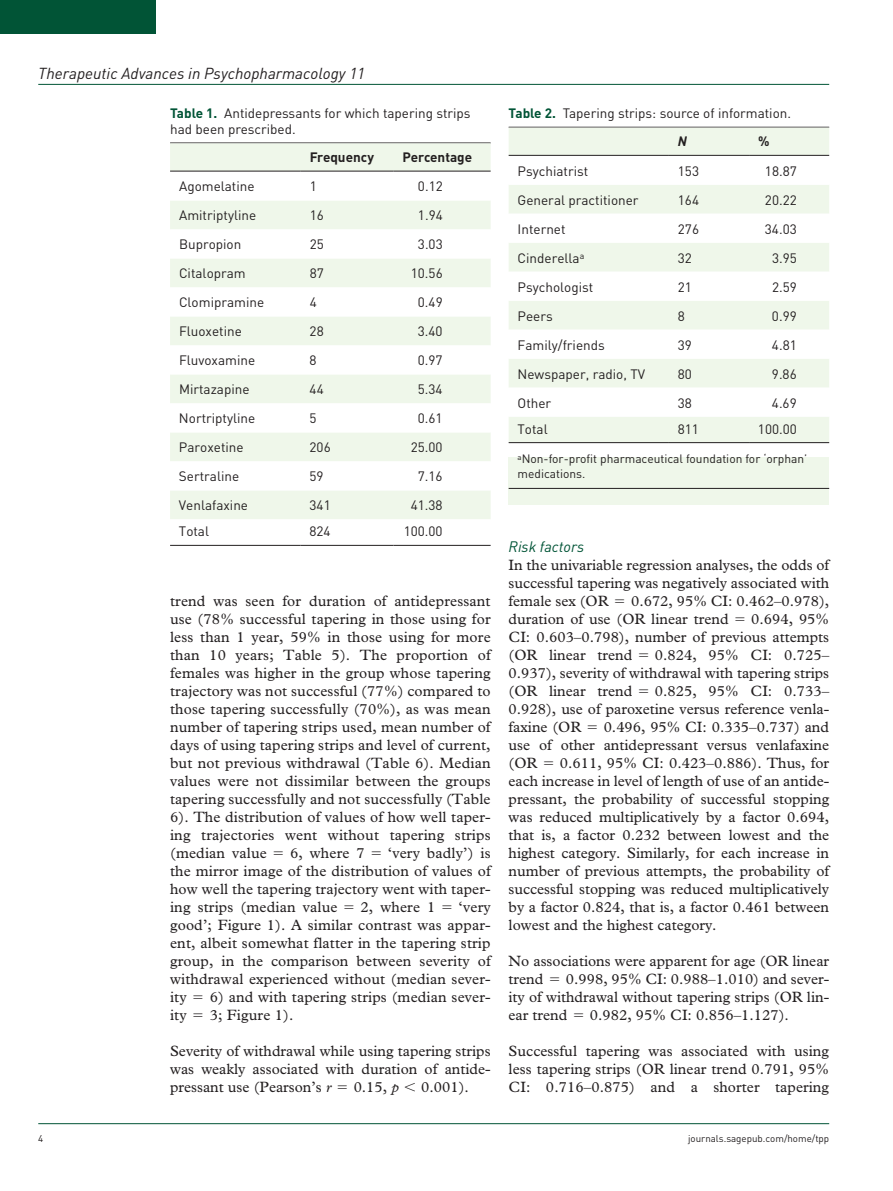
<style>
.page{position:relative;width:893px;height:1191px;background:#fff}
.page>*{position:absolute;margin:0;border:0;box-sizing:border-box;transform-origin:0 0}
.t1{font:italic 15.75px "DIN";color:#231f20}
.t2{font:15px/18px "Plantin Std";color:#231f20;text-align:justify}
.t3{font:italic 15px "DIN";color:#015436}
.t4{font:13.5px/15.8px "DIN";color:#231f20}
.t5{font:700 13.5px "DIN";color:#231f20}
.t6{font:12px/14.2px "DIN";color:#231f20}
.t7{font:9.75px "DIN";color:#231f20}
.s1{font-weight:700;color:#015436}
.s2{font-style:italic}
.s3{font-weight:700;font-style:italic}
</style>
<div class="page">
<hr style="left:38px;top:84px;width:791px;height:1px;background:#015436">
<hr style="left:38px;top:1123px;width:791px;height:1px;background:#015436">
<div style="left:0;top:0;width:155px;height:34px;background:#015436"></div>
<div style="left:509px;top:457px;width:320px;height:47px;background:#eff7ea"></div>
<svg style="left:170px;top:143px;width:321px;height:28px;background:#ebf2e6"></svg>
<svg style="left:170px;top:201px;width:321px;height:344px"></svg>
<hr style="left:170px;top:171px;width:131px;height:1px;background:#231f20">
<hr style="left:301px;top:171px;width:93px;height:1px;background:#231f20">
<hr style="left:394px;top:171px;width:97px;height:1px;background:#231f20">
<hr style="left:170px;top:545px;width:131px;height:1px;background:#231f20">
<hr style="left:301px;top:545px;width:93px;height:1px;background:#231f20">
<hr style="left:394px;top:545px;width:97px;height:1px;background:#231f20">
<hr style="left:509px;top:127px;width:320px;height:1px;background:#231f20">
<hr style="left:509px;top:488px;width:320px;height:1px;background:#231f20">
<div style="left:509px;top:128px;width:320px;height:314px;background:#eff7ea"></div>
<svg style="left:509px;top:156px;width:320px;height:260px"></svg>
<hr style="left:509px;top:155px;width:160px;height:1px;background:#231f20">
<hr style="left:669px;top:155px;width:80px;height:1px;background:#231f20">
<hr style="left:749px;top:155px;width:80px;height:1px;background:#231f20">
<hr style="left:509px;top:442px;width:160px;height:1px;background:#231f20">
<hr style="left:669px;top:442px;width:80px;height:1px;background:#231f20">
<hr style="left:749px;top:442px;width:80px;height:1px;background:#231f20">
<p class="t1" style="left:38px;top:63px;width:328px">Therapeutic Advances in Psychopharmacology 11</p>
<p class="t4" style="left:170px;top:105px;width:302px"><span class="s1">Table 1.</span> Antidepressants for which tapering strips had been prescribed.</p>
<p class="t5" style="left:310px;top:148px;width:66px">Frequency</p>
<p class="t5" style="left:403px;top:148px;width:71px">Percentage</p>
<p class="t4" style="left:179px;top:178px;width:77px">Agomelatine</p>
<p class="t4" style="left:310px;top:178px;width:9px">1</p>
<p class="t4" style="left:418px;top:178px;width:26px">0.12</p>
<p class="t4" style="left:179px;top:207px;width:79px">Amitriptyline</p>
<p class="t4" style="left:310px;top:207px;width:16px">16</p>
<p class="t4" style="left:418px;top:207px;width:26px">1.94</p>
<p class="t4" style="left:179px;top:236px;width:64px">Bupropion</p>
<p class="t4" style="left:310px;top:236px;width:16px">25</p>
<p class="t4" style="left:418px;top:236px;width:26px">3.03</p>
<p class="t4" style="left:179px;top:265px;width:68px">Citalopram</p>
<p class="t4" style="left:310px;top:265px;width:16px">87</p>
<p class="t4" style="left:411px;top:265px;width:33px">10.56</p>
<p class="t4" style="left:179px;top:294px;width:87px">Clomipramine</p>
<p class="t4" style="left:310px;top:294px;width:9px">4</p>
<p class="t4" style="left:418px;top:294px;width:26px">0.49</p>
<p class="t4" style="left:179px;top:323px;width:64px">Fluoxetine</p>
<p class="t4" style="left:310px;top:323px;width:16px">28</p>
<p class="t4" style="left:418px;top:323px;width:26px">3.40</p>
<p class="t4" style="left:179px;top:352px;width:78px">Fluvoxamine</p>
<p class="t4" style="left:310px;top:352px;width:9px">8</p>
<p class="t4" style="left:418px;top:352px;width:26px">0.97</p>
<p class="t4" style="left:179px;top:381px;width:72px">Mirtazapine</p>
<p class="t4" style="left:310px;top:381px;width:16px">44</p>
<p class="t4" style="left:418px;top:381px;width:26px">5.34</p>
<p class="t4" style="left:179px;top:410px;width:78px">Nortriptyline</p>
<p class="t4" style="left:310px;top:410px;width:9px">5</p>
<p class="t4" style="left:418px;top:410px;width:26px">0.61</p>
<p class="t4" style="left:179px;top:439px;width:66px">Paroxetine</p>
<p class="t4" style="left:310px;top:439px;width:23px">206</p>
<p class="t4" style="left:411px;top:439px;width:33px">25.00</p>
<p class="t4" style="left:179px;top:468px;width:62px">Sertraline</p>
<p class="t4" style="left:310px;top:468px;width:16px">59</p>
<p class="t4" style="left:418px;top:468px;width:26px">7.16</p>
<p class="t4" style="left:179px;top:497px;width:71px">Venlafaxine</p>
<p class="t4" style="left:310px;top:497px;width:23px">341</p>
<p class="t4" style="left:411px;top:497px;width:33px">41.38</p>
<p class="t4" style="left:179px;top:523px;width:32px">Total</p>
<p class="t4" style="left:310px;top:523px;width:23px">824</p>
<p class="t4" style="left:404px;top:523px;width:40px">100.00</p>
<p class="t2" style="left:170px;top:592px;width:322px">trend was seen for duration of antidepressant use (78% successful tapering in those using for less than 1 year, 59% in those using for more than 10 years; Table 5). The proportion of females was higher in the group whose tapering trajectory was not successful (77%) compared to those tapering successfully (70%), as was mean number of tapering strips used, mean number of days of using tapering strips and level of current, but not previous withdrawal (Table 6). Median values were not dissimilar between the groups tapering successfully and not successfully (Table 6). The distribution of values of how well taper&shy;ing trajectories went without tapering strips (median value</p>
<p class="t2" style="left:170px;top:844px;width:322px;text-indent:218px">‘very badly’) is the mirror image of the distribution of values of how well the tapering trajectory went with taper&shy;ing strips (median value</p>
<p class="t2" style="left:290px;top:844px;width:76px">6, where 7</p>
<p class="t2" style="left:170px;top:898px;width:322px;text-indent:289px">‘very good’; Figure 1). A similar contrast was appar&shy;ent, albeit somewhat flatter in the tapering strip group, in the comparison between severity of withdrawal experienced without (median sever&shy;ity</p>
<p class="t2" style="left:361px;top:898px;width:76px">2, where 1</p>
<p class="t2" style="left:210px;top:988px;width:282px">6) and with tapering strips (median sever-</p>
<p class="t2" style="left:170px;top:1006px;width:18px">ity</p>
<p class="t2" style="left:210px;top:1006px;width:85px">3; Figure 1).</p>
<p class="t2" style="left:170px;top:1042px;width:322px">Severity of withdrawal while using tapering strips was weakly associated with duration of antide&shy;pressant use (Pearson’s <span class="s2">r</span></p>
<p class="t2" style="left:354px;top:1078px;width:47px">0.15, <span class="s2">p</span></p>
<p class="t2" style="left:421px;top:1078px;width:49px">0.001).</p>
<p class="t4" style="left:678px;top:98px;width:115px;line-height:28.5px;text-indent:-169px"><span class="s1">Table 2.</span> Tapering strips: source of information.<br><span class="s3">N</span></p>
<p class="t5" style="left:758px;top:133px;width:13px">%</p>
<p class="t4" style="left:518px;top:163px;width:72px">Psychiatrist</p>
<p class="t4" style="left:678px;top:163px;width:23px">153</p>
<p class="t4" style="left:765px;top:163px;width:33px">18.87</p>
<p class="t4" style="left:518px;top:192px;width:122px">General practitioner</p>
<p class="t4" style="left:678px;top:192px;width:23px">164</p>
<p class="t4" style="left:765px;top:192px;width:33px">20.22</p>
<p class="t4" style="left:518px;top:221px;width:49px">Internet</p>
<p class="t4" style="left:678px;top:221px;width:23px">276</p>
<p class="t4" style="left:765px;top:221px;width:33px">34.03</p>
<p class="t4" style="left:518px;top:250px;width:68px">Cinderella<sup>a</sup></p>
<p class="t4" style="left:678px;top:250px;width:16px">32</p>
<p class="t4" style="left:772px;top:250px;width:26px">3.95</p>
<p class="t4" style="left:518px;top:279px;width:77px">Psychologist</p>
<p class="t4" style="left:678px;top:279px;width:16px">21</p>
<p class="t4" style="left:772px;top:279px;width:26px">2.59</p>
<p class="t4" style="left:518px;top:308px;width:37px">Peers</p>
<p class="t4" style="left:678px;top:308px;width:9px">8</p>
<p class="t4" style="left:772px;top:308px;width:26px">0.99</p>
<p class="t4" style="left:518px;top:337px;width:89px">Family/friends</p>
<p class="t4" style="left:678px;top:337px;width:16px">39</p>
<p class="t4" style="left:772px;top:337px;width:26px">4.81</p>
<p class="t4" style="left:518px;top:366px;width:129px">Newspaper, radio, TV</p>
<p class="t4" style="left:678px;top:366px;width:16px">80</p>
<p class="t4" style="left:772px;top:366px;width:26px">9.86</p>
<p class="t4" style="left:518px;top:395px;width:35px">Other</p>
<p class="t4" style="left:678px;top:395px;width:16px">38</p>
<p class="t4" style="left:772px;top:395px;width:26px">4.69</p>
<p class="t4" style="left:518px;top:420px;width:32px">Total</p>
<p class="t4" style="left:678px;top:420px;width:23px">811</p>
<p class="t4" style="left:758px;top:420px;width:40px">100.00</p>
<p class="t6" style="left:518px;top:451px;width:291px"><sup>a</sup>Non-for-profit pharmaceutical foundation for ‘orphan’ medications.</p>
<p class="t3" style="left:509px;top:537px;width:77px">Risk factors</p>
<p class="t2" style="left:509px;top:556px;width:322px">In the univariable regression analyses, the odds of successful tapering was negatively associated with female sex (OR</p>
<p class="t2" style="left:509px;top:592px;width:322px;text-indent:122px">0.672, 95% CI: 0.462–0.978), duration of use (OR linear trend</p>
<p class="t2" style="left:509px;top:610px;width:322px;text-indent:243px">0.694, 95% CI: 0.603–0.798), number of previous attempts (OR linear trend</p>
<p class="t2" style="left:509px;top:646px;width:322px;text-indent:146px">0.824, 95% CI: 0.725– 0.937), severity of withdrawal with tapering strips (OR linear trend</p>
<p class="t2" style="left:509px;top:682px;width:322px;text-indent:146px">0.825, 95% CI: 0.733– 0.928), use of paroxetine versus reference venla&shy;faxine (OR</p>
<p class="t2" style="left:509px;top:718px;width:322px;text-indent:95px">0.496, 95% CI: 0.335–0.737) and use of other antidepressant versus venlafaxine (OR</p>
<p class="t2" style="left:509px;top:754px;width:322px;text-indent:51px">0.611, 95% CI: 0.423–0.886). Thus, for each increase in level of length of use of an antide&shy;pressant, the probability of successful stopping was reduced multiplicatively by a factor 0.694, that is, a factor 0.232 between lowest and the highest category. Similarly, for each increase in number of previous attempts, the probability of successful stopping was reduced multiplicatively by a factor 0.824, that is, a factor 0.461 between lowest and the highest category.</p>
<p class="t2" style="left:509px;top:952px;width:322px">No associations were apparent for age (OR linear trend</p>
<p class="t2" style="left:509px;top:970px;width:322px;text-indent:57px">0.998, 95% CI: 0.988–1.010) and sever&shy;ity of withdrawal without tapering strips (OR lin&shy;ear trend</p>
<p class="t2" style="left:590px;top:1006px;width:200px">0.982, 95% CI: 0.856–1.127).</p>
<p class="t2" style="left:509px;top:1042px;width:322px">Successful tapering was associated with using less tapering strips (OR linear trend 0.791, 95% CI: 0.716–0.875) and a shorter tapering</p>
<p class="t7" style="left:38px;top:1132px;width:7px">4</p>
<p class="t7" style="left:688px;top:1132px;width:143px">journals.sagepub.com/home/tpp</p>
</div>
